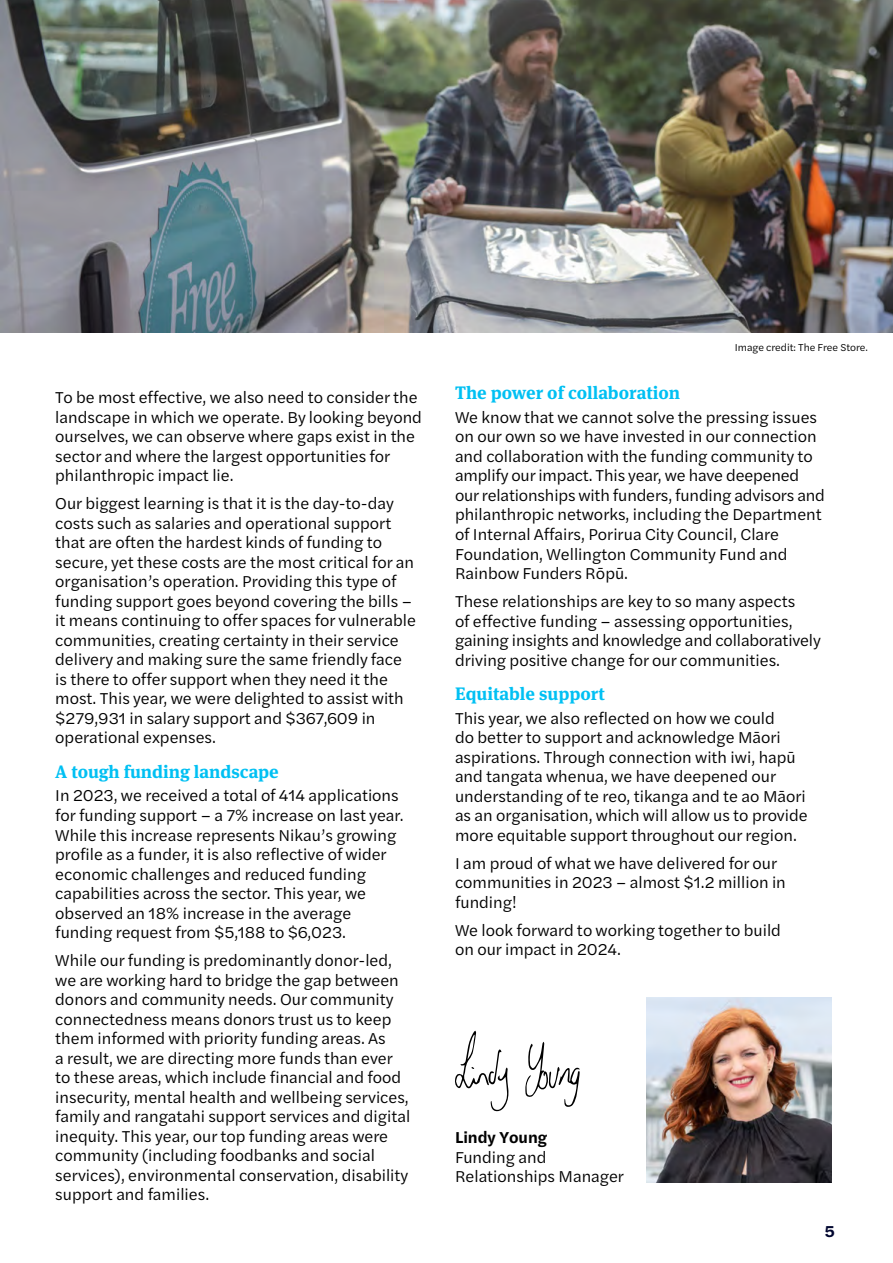
<style>
.page{position:relative;width:893px;height:1263px;background:#fff}
.page>*{position:absolute;margin:0;border:0;box-sizing:border-box;transform-origin:0 0}
.t1{font:700 18px "Meta Serif Pro";color:#00c0f3}
.t2{font:16.5px/19.5px "Halyard Text";color:#000}
.t3{font:600 16.5px "Halyard Text";color:#000}
.t4{font:600 16.5px "Halyard Text";color:#00062f}
.t5{font:10.5px "Halyard Text";color:#000}
</style>
<div class="page">
<svg style="left:525px;top:1042px;width:55px;height:65px"></svg>
<svg style="left:455px;top:1031px;width:54px;height:80px"></svg>
<img style="left:0;top:0;width:893px;height:333px">
<img style="left:646px;top:997px;width:186px;height:185px">
<p class="t2" style="left:55px;top:387px;width:368px">To be most effective, we also need to consider the landscape in which we operate. By looking beyond ourselves, we can observe where gaps exist in the sector and where the largest opportunities for philanthropic impact lie.</p>
<p class="t2" style="left:55px;top:493px;width:362px">Our biggest learning is that it is the day-to-day costs such as salaries and operational support that are often the hardest kinds of funding to secure, yet these costs are the most critical for an organisation’s operation. Providing this type of funding support goes beyond covering the bills – it means continuing to offer spaces for vulnerable communities, creating certainty in their service delivery and making sure the same friendly face is there to offer support when they need it the most. This year, we were delighted to assist with $279,931 in salary support and $367,609 in operational expenses.</p>
<p class="t1" style="left:55px;top:757px;width:225px">A tough funding landscape</p>
<p class="t2" style="left:55px;top:785px;width:350px">In 2023, we received a total of 414 applications for funding support – a 7% increase on last year.<br>While this increase represents Nikau’s growing profile as a funder, it is also reflective of wider economic challenges and reduced funding capabilities across the sector. This year, we observed an 18% increase in the average funding request from $5,188 to $6,023.</p>
<p class="t2" style="left:55px;top:950px;width:357px">While our funding is predominantly donor-led, we are working hard to bridge the gap between donors and community needs. Our community connectedness means donors trust us to keep them informed with priority funding areas. As<br>a result, we are directing more funds than ever to these areas, which include financial and food insecurity, mental health and wellbeing services, family and rangatahi support services and digital inequity. This year, our top funding areas were community (including foodbanks and social services), environmental conservation, disability support and families.</p>
<p class="t5" style="left:735px;top:340px;width:135px">Image credit: The Free Store.</p>
<p class="t1" style="left:455px;top:378px;width:227px">The power of collaboration</p>
<p class="t2" style="left:455px;top:407px;width:371px">We know that we cannot solve the pressing issues on our own so we have invested in our connection and collaboration with the funding community to amplify our impact. This year, we have deepened our relationships with funders, funding advisors and philanthropic networks, including the Department of Internal Affairs, Porirua City Council, Clare Foundation, Wellington Community Fund and Rainbow Funders Rōpū.</p>
<p class="t2" style="left:455px;top:591px;width:367px">These relationships are key to so many aspects<br>of effective funding – assessing opportunities, gaining insights and knowledge and collaboratively driving positive change for our communities.</p>
<p class="t1" style="left:455px;top:679px;width:151px">Equitable support</p>
<p class="t2" style="left:455px;top:707px;width:354px">This year, we also reflected on how we could<br>do better to support and acknowledge Māori aspirations. Through connection with iwi, hapū and tangata whenua, we have deepened our understanding of te reo, tikanga and te ao Māori as an organisation, which will allow us to provide more equitable support throughout our region.</p>
<p class="t2" style="left:455px;top:852px;width:332px">I am proud of what we have delivered for our communities in 2023 – almost $1.2 million in funding!</p>
<p class="t2" style="left:455px;top:919px;width:327px">We look forward to working together to build on our impact in 2024.</p>
<p class="t3" style="left:455px;top:1125px;width:94px">Lindy Young</p>
<p class="t2" style="left:455px;top:1146px;width:171px">Funding and<br>Relationships Manager</p>
<p class="t4" style="left:825px;top:1219px;width:11px">5</p>
</div>
